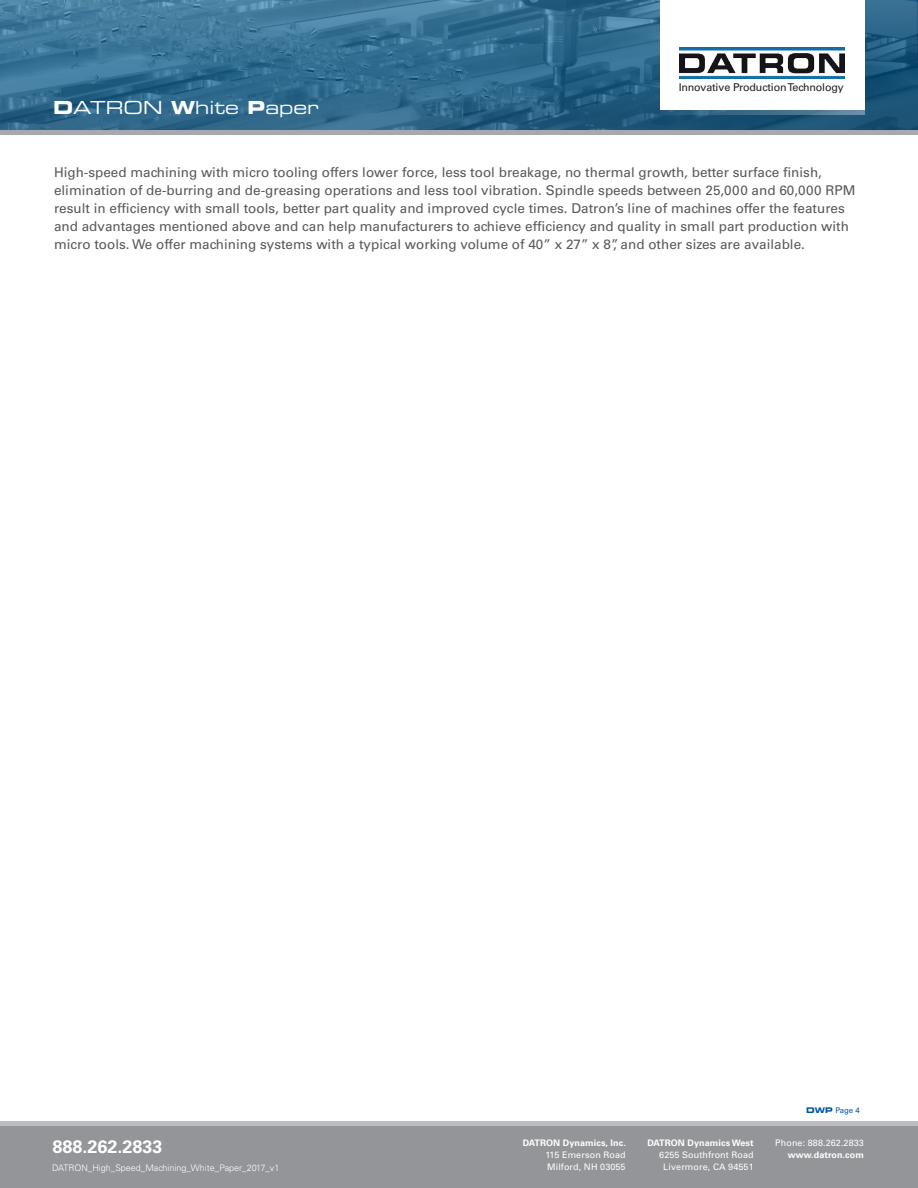
<style>
.page{position:relative;width:918px;height:1188px;background:#fff}
.page>*{position:absolute;margin:0;border:0;box-sizing:border-box;transform-origin:0 0}
.t1{font:18px "Eurostile Extended Two";color:#fff}
.t2{font:700 18px "Univers LT";color:#fff}
.t3{font:13.5px/18px "Univers LT";color:#57585a}
.t4{font:10.8px "Univers LT";letter-spacing:-.015em;color:#231f20}
.t5{font:9px/12px "Univers LT";letter-spacing:.01em;color:#fff}
.t6{font:700 9px "Univers LT";letter-spacing:.01em;color:#fff}
.t7{font:300 9px "Univers";color:#fff}
.t8{font:7.8px "Univers";color:#0155a5}
.s1{font-family:"Eurostile Bold Extended Two"}
</style>
<div class="page">
<div style="left:0;top:130px;width:918px;height:5px;background:#a8a9ad"></div>
<img style="left:0;top:0;width:918px;height:130px">
<div style="left:660px;top:0;width:204px;height:110px;background:#fff"></div>
<svg style="left:660px;top:110px;width:204px;height:5px"></svg>
<img style="left:679px;top:47px;width:166px;height:32px">
<div style="left:0;top:1121px;width:918px;height:67px;background:#939598"></div>
<hr style="left:0;top:1121px;width:918px;height:4px;background:#bcbdc0">
<h1 class="t1" style="left:53px;top:95px;width:267px"><span class="s1">D</span>ATRON <span class="s1">W</span>hite <span class="s1">P</span>aper</h1>
<p class="t4" style="left:679px;top:81px;width:167px">Innovative Production Technology</p>
<p class="t3" style="left:54px;top:163px;width:803px">High-speed machining with micro tooling offers lower force, less tool breakage, no thermal growth, better surface finish, elimination of de-burring and de-greasing operations and less tool vibration. Spindle speeds between 25,000 and 60,000 RPM result in efficiency with small tools, better part quality and improved cycle times. Datron’s line of machines offer the features and advantages mentioned above and can help manufacturers to achieve efficiency and quality in small part production with micro tools. We offer machining systems with a typical working volume of 40” x 27” x 8”, and other sizes are available.</p>
<h1 class="t2" style="left:52px;top:1136px;width:112px">888.262.2833</h1>
<p class="t7" style="left:52px;top:1162px;width:229px">DATRON_High_Speed_Machining_White_Paper_2017_v1</p>
<p class="t6" style="left:523px;top:1138px;width:105px">DATRON Dynamics, Inc.</p>
<p class="t5" style="left:546px;top:1149px;width:82px">115 Emerson Road<br>Milford, NH 03055</p>
<p class="t6" style="left:647px;top:1138px;width:108px">DATRON Dynamics West</p>
<p class="t5" style="left:659px;top:1149px;width:96px;text-align:center">6255 Southfront Road<br>Livermore, CA 94551</p>
<p class="t8" style="left:806px;top:1106px;width:55px"><span class="s1">DWP</span> Page 4</p>
<p class="t5" style="left:775px;top:1137px;width:90px">Phone: 888.262.2833</p>
<p class="t6" style="left:788px;top:1150px;width:78px">www.datron.com</p>
</div>
